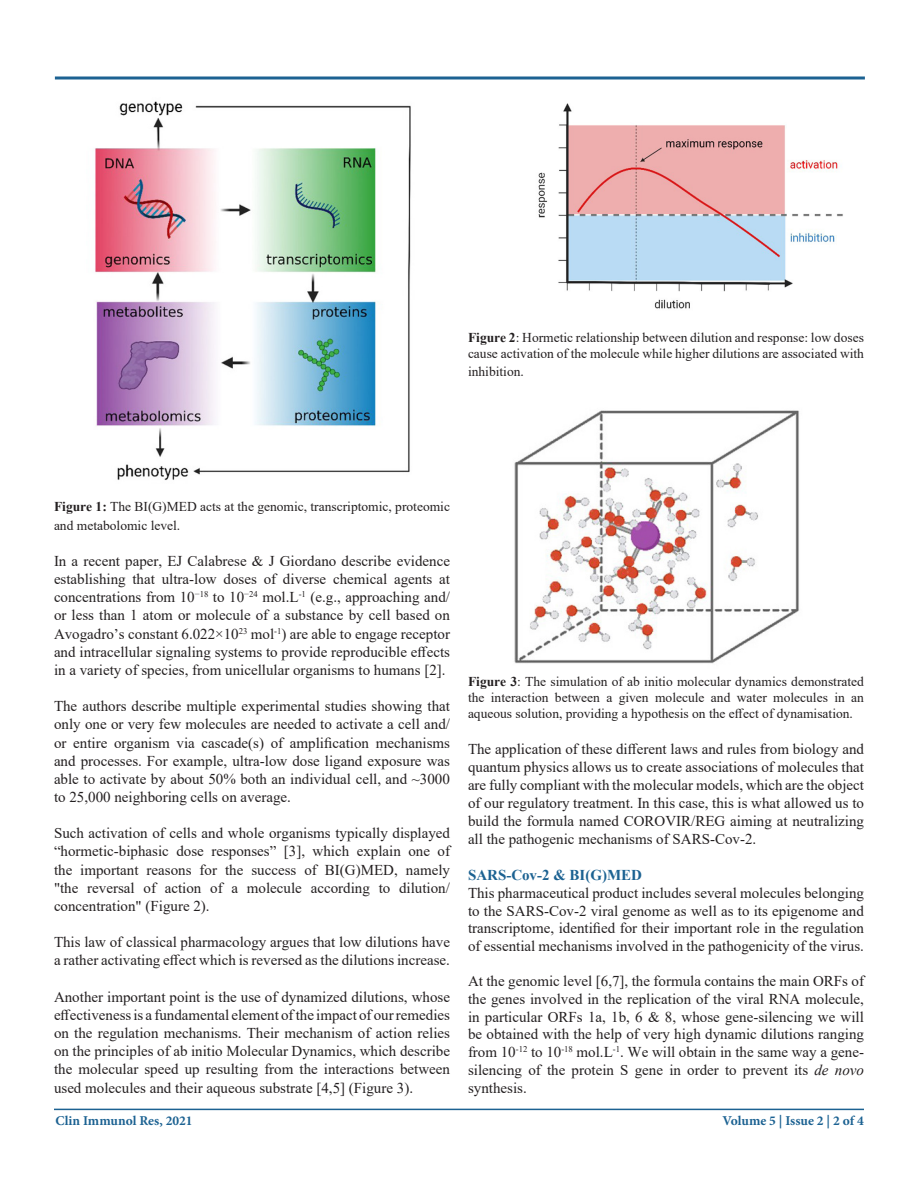
<style>
.page{position:relative;width:918px;height:1188px;background:#fff}
.page>*{position:absolute;margin:0;border:0;box-sizing:border-box;transform-origin:0 0}
.t1{font:15px/18.1px "Times New Roman";color:#231f20;text-align:justify}
.Sub_Heading{font:700 15px "Times New Roman";color:#1c6292}
.t2{font:13.5px/16.2px "Times New Roman";color:#231f20}
.t3{font:700 13.5px "Minion Pro";color:#1c6292}
.s1{font-weight:700}
.s2{font-style:italic}
</style>
<div class="page">
<hr style="left:54px;top:1109px;width:810px;height:1px;background:#1c6292">
<svg style="left:54px;top:76px;width:811px;height:4px;background:#5489ad"></svg>
<img style="left:95px;top:101px;width:316px;height:379px">
<img style="left:538px;top:103px;width:305px;height:206px">
<img style="left:514px;top:410px;width:285px;height:254px">
<p class="t2" style="left:468px;top:329px;width:398px"><span class="s1">Figure 2</span>: Hormetic relationship between dilution and response: low doses cause activation of the molecule while higher dilutions are associated with</p>
<p class="t2" style="left:468px;top:363px;width:57px">inhibition.</p>
<p class="t2" style="left:54px;top:497px;width:398px;line-height:18.1px"><span class="s1">Figure 1:</span> The BI(G)MED acts at the genomic, transcriptomic, proteomic and metabolomic level.</p>
<p class="t1" style="left:54px;top:551px;width:398px">In a recent paper, EJ Calabrese &amp; J Giordano describe evidence establishing that ultra-low doses of diverse chemical agents at concentrations from 10<sup>−18</sup> to 10<sup>−24</sup> mol.L<sup>-1</sup> (e.g., approaching and/ or less than 1 atom or molecule of a substance by cell based on Avogadro’s constant 6.022×10<sup>23</sup> mol<sup>-1</sup>) are able to engage receptor and intracellular signaling systems to provide reproducible effects in a variety of species, from unicellular organisms to humans [2].</p>
<p class="t1" style="left:54px;top:697px;width:398px">The authors describe multiple experimental studies showing that only one or very few molecules are needed to activate a cell and/ or entire organism via cascade(s) of amplification mechanisms and processes. For example, ultra-low dose ligand exposure was able to activate by about 50% both an individual cell, and ~3000 to 25,000 neighboring cells on average.</p>
<p class="t1" style="left:54px;top:824px;width:398px">Such activation of cells and whole organisms typically displayed “hormetic-biphasic dose responses” [3], which explain one of the important reasons for the success of BI(G)MED, namely "the reversal of action of a molecule according to dilution/ concentration" (Figure 2).</p>
<p class="t1" style="left:54px;top:933px;width:398px">This law of classical pharmacology argues that low dilutions have a rather activating effect which is reversed as the dilutions increase.</p>
<p class="t1" style="left:54px;top:987px;width:398px">Another important point is the use of dynamized dilutions, whose effectiveness is a fundamental element of the impact of our remedies on the regulation mechanisms. Their mechanism of action relies on the principles of ab initio Molecular Dynamics, which describe the molecular speed up resulting from the interactions between used molecules and their aqueous substrate [4,5] (Figure 3).</p>
<p class="t2" style="left:468px;top:673px;width:398px;text-align:justify"><span class="s1">Figure 3</span>: The simulation of ab initio molecular dynamics demonstrated the interaction between a given molecule and water molecules in an aqueous solution, providing a hypothesis on the effect of dynamisation.</p>
<p class="t1" style="left:468px;top:740px;width:398px">The application of these different laws and rules from biology and quantum physics allows us to create associations of molecules that are fully compliant with the molecular models, which are the object of our regulatory treatment. In this case, this is what allowed us to build the formula named COROVIR/REG aiming at neutralizing all the pathogenic mechanisms of SARS-Cov-2.</p>
<p class="Sub_Heading" style="left:468px;top:864px;width:176px">SARS-Cov-2 &amp; BI(G)MED</p>
<p class="t1" style="left:468px;top:883px;width:398px;line-height:17.7px">This pharmaceutical product includes several molecules belonging to the SARS-Cov-2 viral genome as well as to its epigenome and transcriptome, identified for their important role in the regulation of essential mechanisms involved in the pathogenicity of the virus.</p>
<p class="t1" style="left:468px;top:972px;width:398px;line-height:17.7px">At the genomic level [6,7], the formula contains the main ORFs of the genes involved in the replication of the viral RNA molecule, in particular ORFs 1a, 1b, 6 &amp; 8, whose gene-silencing we will be obtained with the help of very high dynamic dilutions ranging from 10<sup>-12</sup> to 10<sup>-18</sup> mol.L<sup>-1</sup>. We will obtain in the same way a gene&shy;silencing of the protein S gene in order to prevent its <span class="s2">de novo </span>synthesis.</p>
<p class="t3" style="left:55px;top:1111px;width:139px">Clin Immunol Res, 2021</p>
<p class="t3" style="left:722px;top:1112px;width:143px">Volume 5 | Issue 2 | 2 of 4</p>
</div>
